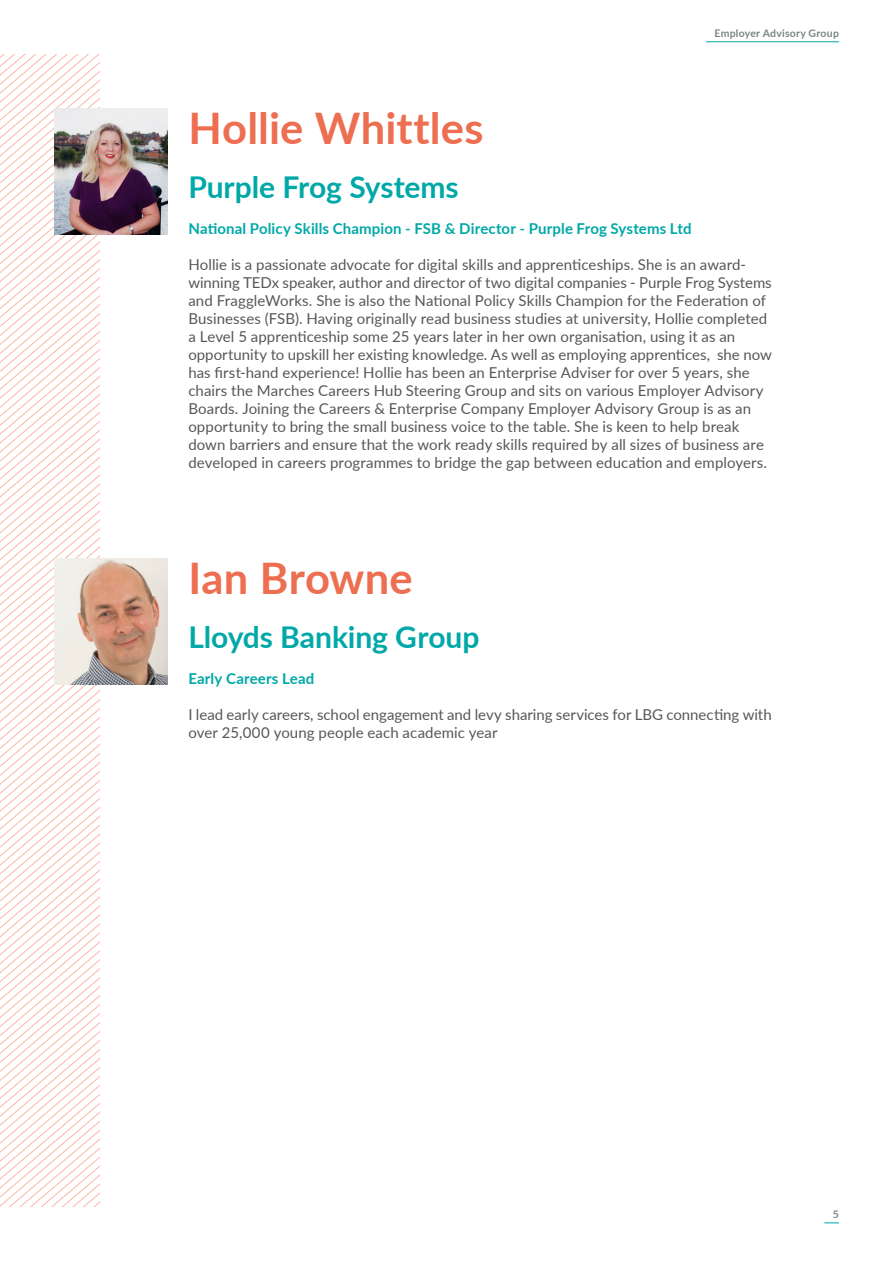
<style>
.page{position:relative;width:893px;height:1263px;background:#fff}
.page>*{position:absolute;margin:0;border:0;box-sizing:border-box;transform-origin:0 0}
.Main_Title{font:700 43.5px "Lato";letter-spacing:.005em;color:#ed6e51}
.Heading{font:700 30px "Lato";letter-spacing:-.005em;color:#00a8a8}
.Body{font:15px/18px "Lato";letter-spacing:.005em;color:#575756}
.Subheadings_Teal{font:700 15px "Lato";letter-spacing:.01em;color:#00a8a8}
.t1{font:700 10.5px "Lato";letter-spacing:.02em;color:#788685}
</style>
<div class="page">
<svg style="left:824px;top:1222px;width:15px;height:1px"></svg>
<hr style="left:706px;top:41px;width:133px;height:1px;background:#00a8a8">
<svg style="left:0;top:755px;width:100px;height:451px"></svg>
<img style="left:54px;top:558px;width:113px;height:126px">
<img style="left:54px;top:108px;width:113px;height:126px">
<p class="t1" style="left:715px;top:26px;width:126px">Employer Advisory Group</p>
<p class="Main_Title" style="left:188px;top:96px;width:297px">Hollie Whittles</p>
<p class="Heading" style="left:188px;top:165px;width:272px">Purple Frog Systems</p>
<h3 class="Subheadings_Teal" style="left:188px;top:218px;width:505px">National Policy Skills Champion - FSB &amp; Director - Purple Frog Systems Ltd</h3>
<p class="Body" style="left:188px;top:255px;width:585px">Hollie is a passionate advocate for digital skills and apprenticeships. She is an award&shy;winning TEDx speaker, author and director of two digital companies - Purple Frog Systems and FraggleWorks. She is also the National Policy Skills Champion for the Federation of Businesses (FSB). Having originally read business studies at university, Hollie completed a Level 5 apprenticeship some 25 years later in her own organisation, using it as an opportunity to upskill her existing knowledge. As well as employing apprentices, she now has first-hand experience! Hollie has been an Enterprise Adviser for over 5 years, she chairs the Marches Careers Hub Steering Group and sits on various Employer Advisory Boards. Joining the Careers &amp; Enterprise Company Employer Advisory Group is as an opportunity to bring the small business voice to the table. She is keen to help break down barriers and ensure that the work ready skills required by all sizes of business are developed in careers programmes to bridge the gap between education and employers.</p>
<p class="Main_Title" style="left:188px;top:546px;width:226px">Ian Browne</p>
<p class="Heading" style="left:188px;top:615px;width:292px">Lloyds Banking Group</p>
<h3 class="Subheadings_Teal" style="left:188px;top:668px;width:127px">Early Careers Lead</h3>
<p class="Body" style="left:188px;top:705px;width:585px">I lead early careers, school engagement and levy sharing services for LBG connecting with over 25,000 young people each academic year</p>
<p class="t1" style="left:833px;top:1207px;width:8px">5</p>
</div>
